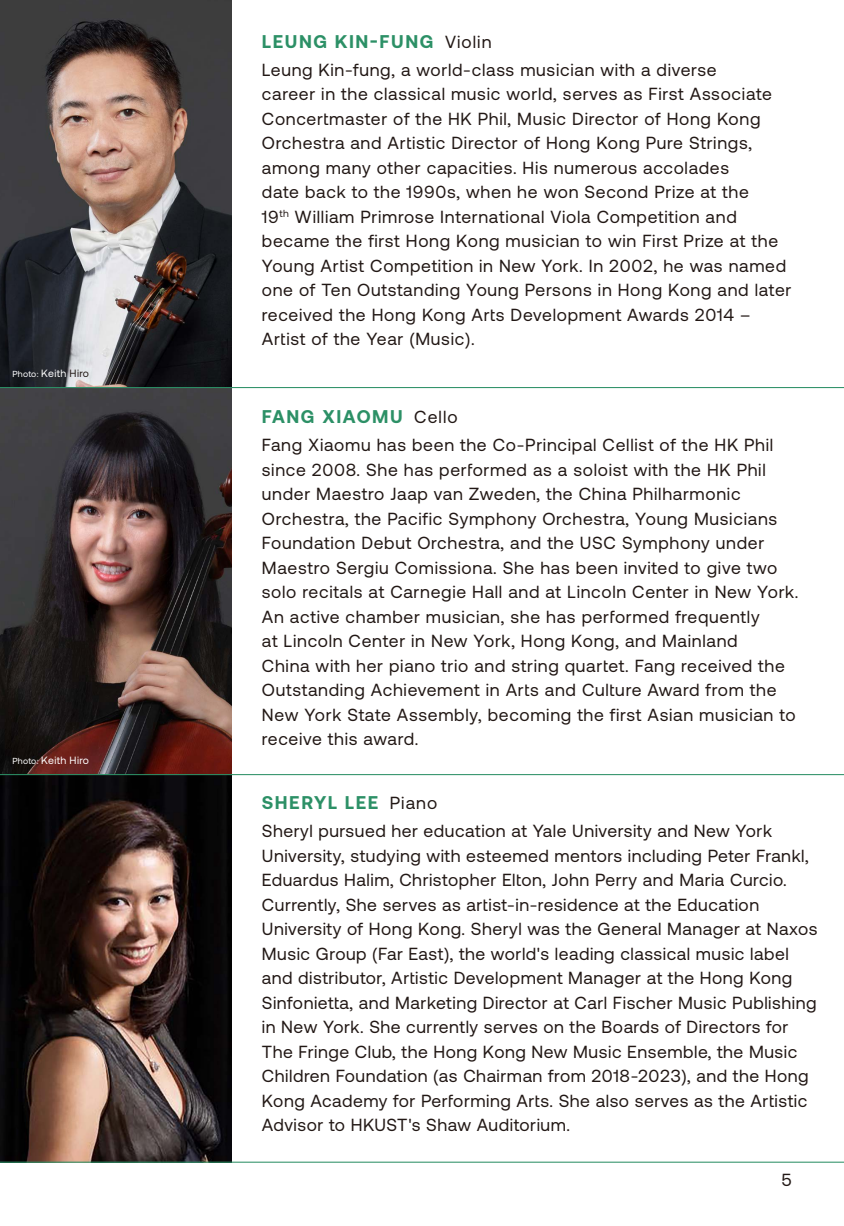
<style>
.page{position:relative;width:844px;height:1226px;background:#fff}
.page>*{position:absolute;margin:0;border:0;box-sizing:border-box;transform-origin:0 0}
.t1{font:700 18.38px "Aeonik";letter-spacing:.085em;color:#2c9066}
.t2{font:17.5px/24.5px "Aeonik";letter-spacing:.04em;color:#221815}
.t3{font:10.5px "Aeonik";letter-spacing:.03em;color:#fff}
.t4{font:8.75px "Aeonik";letter-spacing:.03em;color:#fff}
.s1{font-size:10.5px}
.s2{font-size:10.5px;color:#221815}
.s3{font-size:8.75px}
.s4{font-weight:400;font-size:17.5px;color:#221815}
</style>
<div class="page">
<img style="left:0;top:0;width:231px;height:1161px">
<svg style="left:0;top:388px;width:231px;height:386px;background:#443534"></svg>
<hr style="left:0;top:387px;width:843px;height:1px;background:#2c9066">
<hr style="left:0;top:774px;width:843px;height:1px;background:#2c9066">
<hr style="left:0;top:1161px;width:843px;height:1px;background:#2c9066">
<p class="t4" style="left:12px;top:369px;width:78px">Photo: <span class="s1">Keith</span> <span class="s2">Hiro</span></p>
<p class="t3" style="left:12px;top:754px;width:78px"><span class="s3">Photo:</span> Keith Hiro</p>
<p class="t1" style="left:262px;top:31px;width:231px">LEUNG KIN-FUNG <span class="s4">Violin</span></p>
<p class="t2" style="left:262px;top:57px;width:531px">Leung Kin-fung, a world-class musician with a diverse<br>career in the classical music world, serves as First Associate Concertmaster of the HK Phil, Music Director of Hong Kong Orchestra and Artistic Director of Hong Kong Pure Strings, among many other capacities. His numerous accolades<br>date back to the 1990s, when he won Second Prize at the<br>19<sup>th</sup> William Primrose International Viola Competition and became the first Hong Kong musician to win First Prize at the Young Artist Competition in New York. In 2002, he was named one of Ten Outstanding Young Persons in Hong Kong and later received the Hong Kong Arts Development Awards 2014 – Artist of the Year (Music).</p>
<p class="t1" style="left:262px;top:406px;width:197px">FANG XIAOMU <span class="s4">Cello</span></p>
<p class="t2" style="left:262px;top:433px;width:538px">Fang Xiaomu has been the Co-Principal Cellist of the HK Phil since 2008. She has performed as a soloist with the HK Phil under Maestro Jaap van Zweden, the China Philharmonic Orchestra, the Pacific Symphony Orchestra, Young Musicians Foundation Debut Orchestra, and the USC Symphony under Maestro Sergiu Comissiona. She has been invited to give two solo recitals at Carnegie Hall and at Lincoln Center in New York.<br>An active chamber musician, she has performed frequently<br>at Lincoln Center in New York, Hong Kong, and Mainland<br>China with her piano trio and string quartet. Fang received the Outstanding Achievement in Arts and Culture Award from the New York State Assembly, becoming the first Asian musician to receive this award.</p>
<p class="t1" style="left:262px;top:792px;width:177px">SHERYL LEE <span class="s4">Piano</span></p>
<p class="t2" style="left:262px;top:819px;width:557px">Sheryl pursued her education at Yale University and New York University, studying with esteemed mentors including Peter Frankl, Eduardus Halim, Christopher Elton, John Perry and Maria Curcio.<br>Currently, She serves as artist-in-residence at the Education University of Hong Kong. Sheryl was the General Manager at Naxos Music Group (Far East), the world's leading classical music label and distributor, Artistic Development Manager at the Hong Kong Sinfonietta, and Marketing Director at Carl Fischer Music Publishing in New York. She currently serves on the Boards of Directors for The Fringe Club, the Hong Kong New Music Ensemble, the Music Children Foundation (as Chairman from 2018-2023), and the Hong Kong Academy for Performing Arts. She also serves as the Artistic Advisor to HKUST's Shaw Auditorium.</p>
<p class="t2" style="left:781px;top:1167px;width:12px">5</p>
</div>
